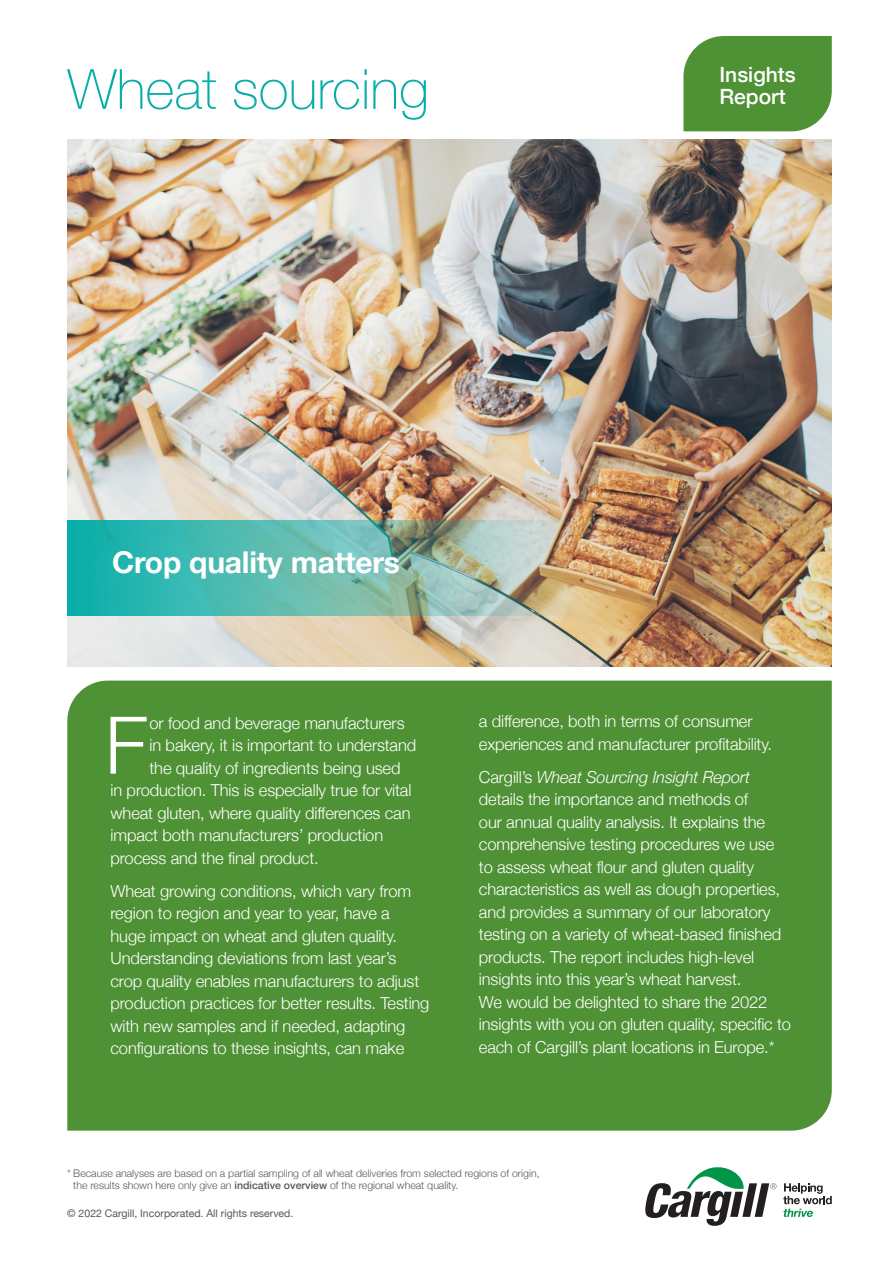
<style>
.page{position:relative;width:894px;height:1263px;background:#fff}
.page>*{position:absolute;margin:0;border:0;box-sizing:border-box;transform-origin:0 0}
.t1{font:300 79.5px "Helvetica Neue";color:#fff}
.t2{font:100 55.5px "Helvetica Neue";color:#07ada7}
.t3{font:700 30px "Helvetica Neue";letter-spacing:-.01em;color:#fff}
.t4{font:500 21px "Helvetica Neue";color:#fff}
.t5{font:300 16.5px/22.5px "Helvetica Neue";letter-spacing:-.01em;color:#fff}
.FOOTNOTES{font:300 10.5px/12px "Helvetica Neue";color:#535860}
.FOOTNOTES-2{font:10.5px "Helvetica Neue";color:#535860}
.s1{font-style:italic}
.s2{font-weight:500}
</style>
<div class="page">
<img style="left:67px;top:140px;width:764px;height:526px">
<svg style="left:645px;top:1167px;width:131px;height:58px"></svg>
<svg style="left:783px;top:1183px;width:48px;height:34px"></svg>
<div style="left:683px;top:36px;width:148px;height:95px;background:#4f9236"></div>
<div style="left:67px;top:680px;width:764px;height:450px;background:#4f9236"></div>
<img style="left:67px;top:520px;width:504px;height:96px">
<p class="t2" style="left:67px;top:47px;width:363px">Wheat sourcing</p>
<p class="t4" style="left:719px;top:57px;width:78px">Insights</p>
<p class="t4" style="left:719px;top:80px;width:68px">Report</p>
<p class="t3" style="left:112px;top:538px;width:289px">Crop quality matters</p>
<p class="t1" style="left:105px;top:681px;width:44px">F</p>
<p class="t5" style="left:149px;top:710px;width:256px">or food and beverage manufacturers</p>
<p class="t5" style="left:149px;top:733px;width:268px">in bakery, it is important to understand</p>
<p class="t5" style="left:149px;top:755px;width:252px">the quality of ingredients being used</p>
<p class="t5" style="left:110px;top:778px;width:302px">in production. This is especially true for vital</p>
<p class="t5" style="left:110px;top:800px;width:301px">wheat gluten, where quality differences can</p>
<p class="t5" style="left:110px;top:823px;width:274px">impact both manufacturers’ production</p>
<p class="t5" style="left:110px;top:845px;width:209px">process and the final product.</p>
<p class="t5" style="left:110px;top:878px;width:320px">Wheat growing conditions, which vary from region to region and year to year, have a<br>huge impact on wheat and gluten quality.<br>Understanding deviations from last year’s crop quality enables manufacturers to adjust production practices for better results. Testing with new samples and if needed, adapting configurations to these insights, can make</p>
<p class="t5" style="left:478px;top:708px;width:294px">a difference, both in terms of consumer experiences and manufacturer profitability.</p>
<p class="t5" style="left:478px;top:764px;width:313px">Cargill’s <span class="s1">Wheat Sourcing Insight Report </span>details the importance and methods of<br>our annual quality analysis. It explains the comprehensive testing procedures we use to assess wheat flour and gluten quality characteristics as well as dough properties, and provides a summary of our laboratory testing on a variety of wheat-based finished products. The report includes high-level insights into this year’s wheat harvest.<br>We would be delighted to share the 2022 insights with you on gluten quality, specific to each of Cargill’s plant locations in Europe.*</p>
<p class="FOOTNOTES" style="left:73px;top:1166px;width:467px;text-indent:-6px">* Because analyses are based on a partial sampling of all wheat deliveries from selected regions of origin, the results shown here only give an <span class="s2">indicative overview</span> of the regional wheat quality.</p>
<p class="FOOTNOTES-2" style="left:67px;top:1205px;width:227px">© 2022 Cargill, Incorporated. All rights reserved.</p>
</div>
